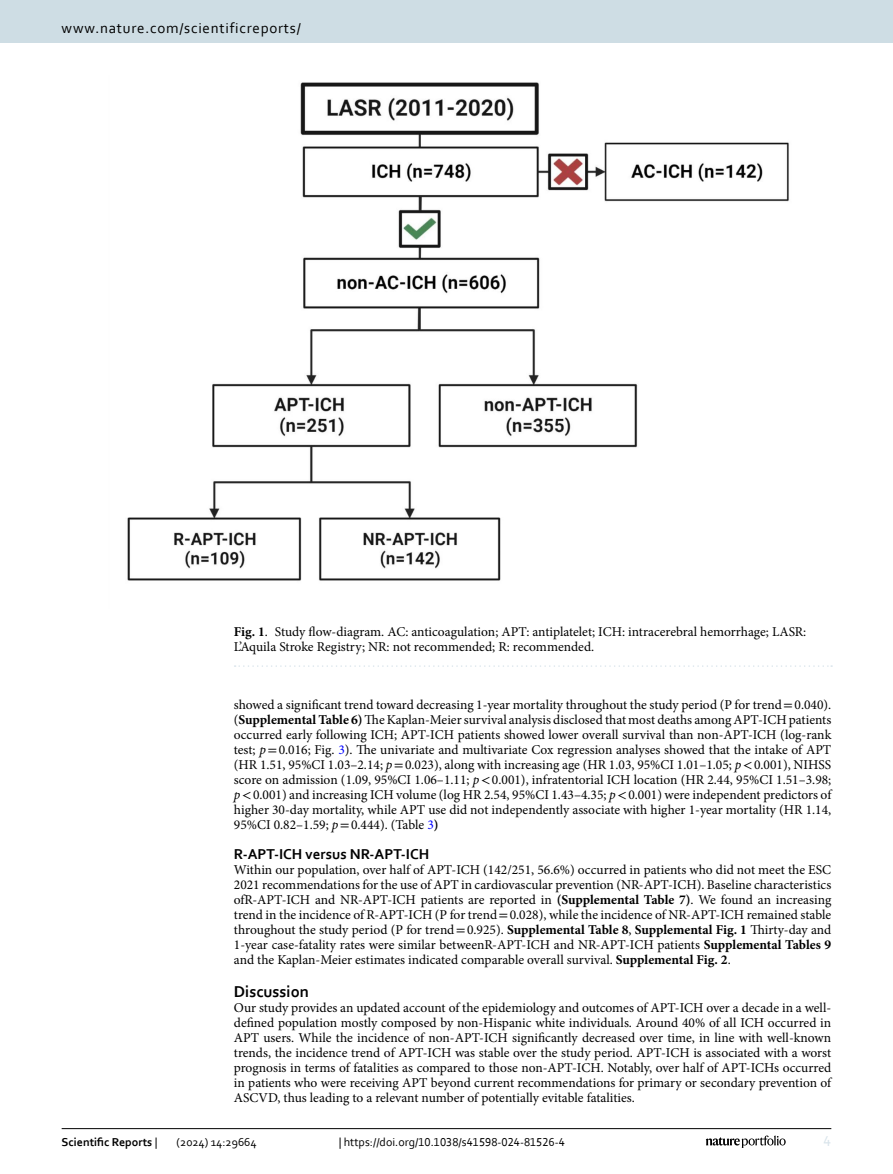
<style>
.page{position:relative;width:893px;height:1174px;background:#fff}
.page>*{position:absolute;margin:0;border:0;box-sizing:border-box;transform-origin:0 0}
.Head_1{font:700 16.5px "Corbel";color:#000}
.t1{font:15px "Corbel";letter-spacing:.05em;color:#000}
.Head_2{font:700 15px "Corbel";color:#000}
.t2{font:15px "Corbel";color:#d9e4eb}
.Body_Text{font:13.5px/15px "Minion Pro";color:#000;text-align:justify}
.Figure_Caption{font:13.5px/15px "Minion Pro";color:#000}
.t3{font:12px "Corbel";color:#000}
.t4{font:700 12px "Corbel";color:#000}
.s1{font-weight:700}
.s2{font-family:"STIX"}
.s3{font-style:italic}
.s4{color:#00f}
.s5{font-weight:400}
</style>
<div class="page">
<img style="left:127px;top:82px;width:662px;height:499px">
<svg style="left:235px;top:665px;width:597px;height:2px"></svg>
<hr style="left:62px;top:1128px;width:769px;height:1px;background:#000">
<svg style="left:706px;top:1135px;width:80px;height:12px"></svg>
<div style="left:0;top:0;width:893px;height:43px;background:#cedde4"></div>
<p class="t1" style="left:62px;top:18px;width:241px">www.nature.com/scientificreports/</p>
<p class="Figure_Caption" style="left:234px;top:624px;width:574px"><span class="s1">Fig. 1</span>. Study flow-diagram. AC: anticoagulation; APT: antiplatelet; ICH: intracerebral hemorrhage; LASR:<br>L’Aquila Stroke Registry; NR: not recommended; R: recommended.</p>
<p class="Body_Text" style="left:234px;top:697px;width:599px">showed a significant trend toward decreasing 1-year mortality throughout the study period (P for trend<span class="s2">=</span>0.040). (<span class="s1">Supplemental Table 6)</span> The Kaplan-Meier survival analysis disclosed that most deaths among APT-ICH patients occurred early following ICH; APT-ICH patients showed lower overall survival than non-APT-ICH (log-rank test; <span class="s3">p</span><span class="s2">=</span>0.016; Fig. <span class="s4">3</span>). The univariate and multivariate Cox regression analyses showed that the intake of APT (HR 1.51, 95%CI 1.03–2.14; <span class="s3">p</span><span class="s2">=</span>0.023), along with increasing age (HR 1.03, 95%CI 1.01–1.05; <span class="s3">p</span><span class="s2">&lt;</span>0.001), NIHSS score on admission (1.09, 95%CI 1.06–1.11; <span class="s3">p</span><span class="s2">&lt;</span>0.001), infratentorial ICH location (HR 2.44, 95%CI 1.51–3.98; <span class="s3">p</span><span class="s2">&lt;</span>0.001) and increasing ICH volume (log HR 2.54, 95%CI 1.43–4.35; <span class="s3">p</span><span class="s2">&lt;</span>0.001) were independent predictors of higher 30-day mortality, while APT use did not independently associate with higher 1-year mortality (HR 1.14, 95%CI 0.82–1.59; <span class="s3">p</span><span class="s2">=</span>0.444). (Table <span class="s4">3</span><span class="s1">)</span></p>
<p class="Head_2" style="left:234px;top:845px;width:197px">R-APT-ICH versus NR-APT-ICH</p>
<p class="Body_Text" style="left:234px;top:862px;width:599px">Within our population, over half of APT-ICH (142/251, 56.6%) occurred in patients who did not meet the ESC 2021 recommendations for the use of APT in cardiovascular prevention (NR-APT-ICH). Baseline characteristics ofR-APT-ICH and NR-APT-ICH patients are reported in <span class="s1">(Supplemental Table 7)</span>. We found an increasing trend in the incidence of R-APT-ICH (P for trend<span class="s2">=</span>0.028), while the incidence of NR-APT-ICH remained stable throughout the study period (P for trend<span class="s2">=</span>0.925). <span class="s1">Supplemental Table 8</span>, <span class="s1">Supplemental Fig. 1</span> Thirty-day and 1-year case-fatality rates were similar betweenR-APT-ICH and NR-APT-ICH patients <span class="s1">Supplemental Tables 9 </span>and the Kaplan-Meier estimates indicated comparable overall survival. <span class="s1">Supplemental Fig. 2</span>.</p>
<p class="Head_1" style="left:234px;top:981px;width:77px">Discussion</p>
<p class="Body_Text" style="left:234px;top:1000px;width:599px">Our study provides an updated account of the epidemiology and outcomes of APT-ICH over a decade in a well&shy;defined population mostly composed by non-Hispanic white individuals. Around 40% of all ICH occurred in APT users. While the incidence of non-APT-ICH significantly decreased over time, in line with well-known trends, the incidence trend of APT-ICH was stable over the study period. APT-ICH is associated with a worst prognosis in terms of fatalities as compared to those non-APT-ICH. Notably, over half of APT-ICHs occurred in patients who were receiving APT beyond current recommendations for primary or secondary prevention of ASCVD, thus leading to a relevant number of potentially evitable fatalities.</p>
<p class="t4" style="left:62px;top:1134px;width:97px">Scientific Reports <span class="s5">|</span></p>
<p class="t3" style="left:177px;top:1134px;width:82px">(2024) 14:29664</p>
<p class="t3" style="left:339px;top:1134px;width:228px">| https://doi.org/10.1038/s41598-024-81526-4</p>
<p class="t2" style="left:824px;top:1132px;width:9px">4</p>
</div>
